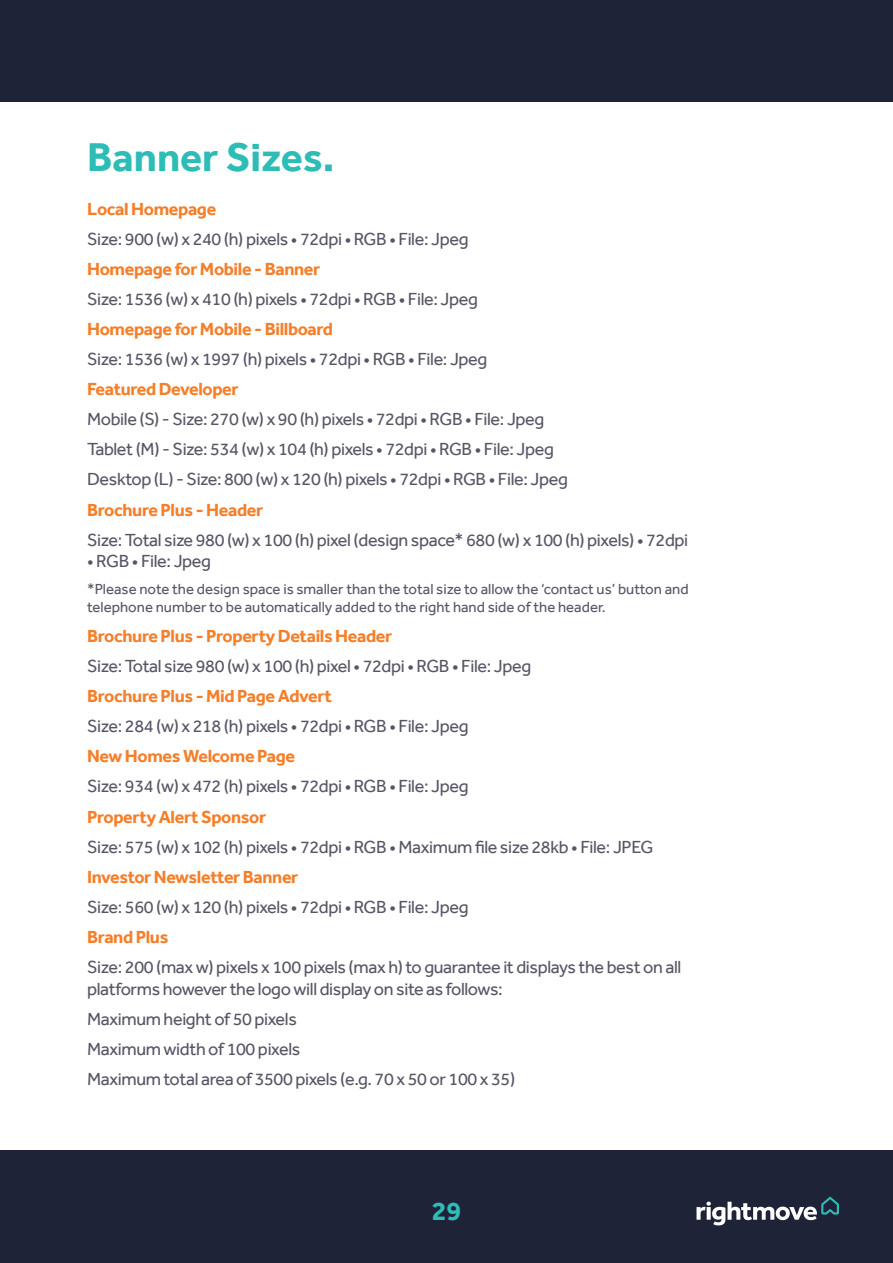
<style>
.page{position:relative;width:893px;height:1263px;background:#fff}
.page>*{position:absolute;margin:0;border:0;box-sizing:border-box;transform-origin:0 0}
.t1{font:700 41.25px "Effra";color:#2dbcb6}
.t2{font:700 27.15px "Effra";color:#2dbcb6}
.t3{font:18px/30.2px "Effra";letter-spacing:-.02em;color:#575666}
.t4{font:700 18px "Effra";letter-spacing:-.02em;color:#f57e29}
.t5{font:15px/18px "Effra";color:#575666}
</style>
<div class="page">
<div style="left:0;top:0;width:893px;height:102px;background:#1e2337"></div>
<div style="left:0;top:1150px;width:893px;height:113px;background:#1e2337"></div>
<svg style="left:696px;top:1196px;width:143px;height:29px"></svg>
<h1 class="t1" style="left:87px;top:133px;width:249px">Banner Sizes.</h1>
<p class="t4" style="left:87px;top:198px;width:131px">Local Homepage</p>
<p class="t3" style="left:87px;top:223px;width:383px">Size: 900 (w) x 240 (h) pixels • 72dpi • RGB • File: Jpeg</p>
<p class="t4" style="left:87px;top:258px;width:235px">Homepage for Mobile - Banner</p>
<p class="t3" style="left:87px;top:283px;width:392px">Size: 1536 (w) x 410 (h) pixels • 72dpi • RGB • File: Jpeg</p>
<p class="t4" style="left:87px;top:318px;width:247px">Homepage for Mobile - Billboard</p>
<p class="t3" style="left:87px;top:344px;width:402px">Size: 1536 (w) x 1997 (h) pixels • 72dpi • RGB • File: Jpeg</p>
<p class="t4" style="left:87px;top:378px;width:153px">Featured Developer</p>
<p class="t3" style="left:87px;top:404px;width:482px">Mobile (S) - Size: 270 (w) x 90 (h) pixels • 72dpi • RGB • File: Jpeg<br>Tablet (M) - Size: 534 (w) x 104 (h) pixels • 72dpi • RGB • File: Jpeg<br>Desktop (L) - Size: 800 (w) x 120 (h) pixels • 72dpi • RGB • File: Jpeg</p>
<p class="t4" style="left:87px;top:499px;width:177px">Brochure Plus - Header</p>
<p class="t3" style="left:87px;top:524px;width:603px">Size: Total size 980 (w) x 100 (h) pixel (design space* 680 (w) x 100 (h) pixels) • 72dpi</p>
<p class="t3" style="left:87px;top:546px;width:125px">• RGB • File: Jpeg</p>
<p class="t5" style="left:87px;top:580px;width:603px">*Please note the design space is smaller than the total size to allow the ‘contact us’ button and telephone number to be automatically added to the right hand side of the header.</p>
<p class="t4" style="left:87px;top:625px;width:307px">Brochure Plus - Property Details Header</p>
<p class="t3" style="left:87px;top:651px;width:446px">Size: Total size 980 (w) x 100 (h) pixel • 72dpi • RGB • File: Jpeg</p>
<p class="t4" style="left:87px;top:685px;width:246px">Brochure Plus - Mid Page Advert</p>
<p class="t3" style="left:87px;top:711px;width:383px">Size: 284 (w) x 218 (h) pixels • 72dpi • RGB • File: Jpeg</p>
<p class="t4" style="left:87px;top:745px;width:209px">New Homes Welcome Page</p>
<p class="t3" style="left:87px;top:771px;width:383px">Size: 934 (w) x 472 (h) pixels • 72dpi • RGB • File: Jpeg</p>
<p class="t4" style="left:87px;top:806px;width:180px">Property Alert Sponsor</p>
<p class="t3" style="left:87px;top:831px;width:568px">Size: 575 (w) x 102 (h) pixels • 72dpi • RGB • Maximum file size 28kb • File: JPEG</p>
<p class="t4" style="left:87px;top:866px;width:213px">Investor Newsletter Banner</p>
<p class="t3" style="left:87px;top:891px;width:383px">Size: 560 (w) x 120 (h) pixels • 72dpi • RGB • File: Jpeg</p>
<p class="t4" style="left:87px;top:926px;width:83px">Brand Plus</p>
<p class="t3" style="left:87px;top:956px;width:596px;line-height:21.6px">Size: 200 (max w) pixels x 100 pixels (max h) to guarantee it displays the best on all platforms however the logo will display on site as follows:</p>
<p class="t3" style="left:87px;top:1003px;width:430px">Maximum height of 50 pixels<br>Maximum width of 100 pixels<br>Maximum total area of 3500 pixels (e.g. 70 x 50 or 100 x 35)</p>
<h2 class="t2" style="left:432px;top:1195px;width:31px">29</h2>
</div>
